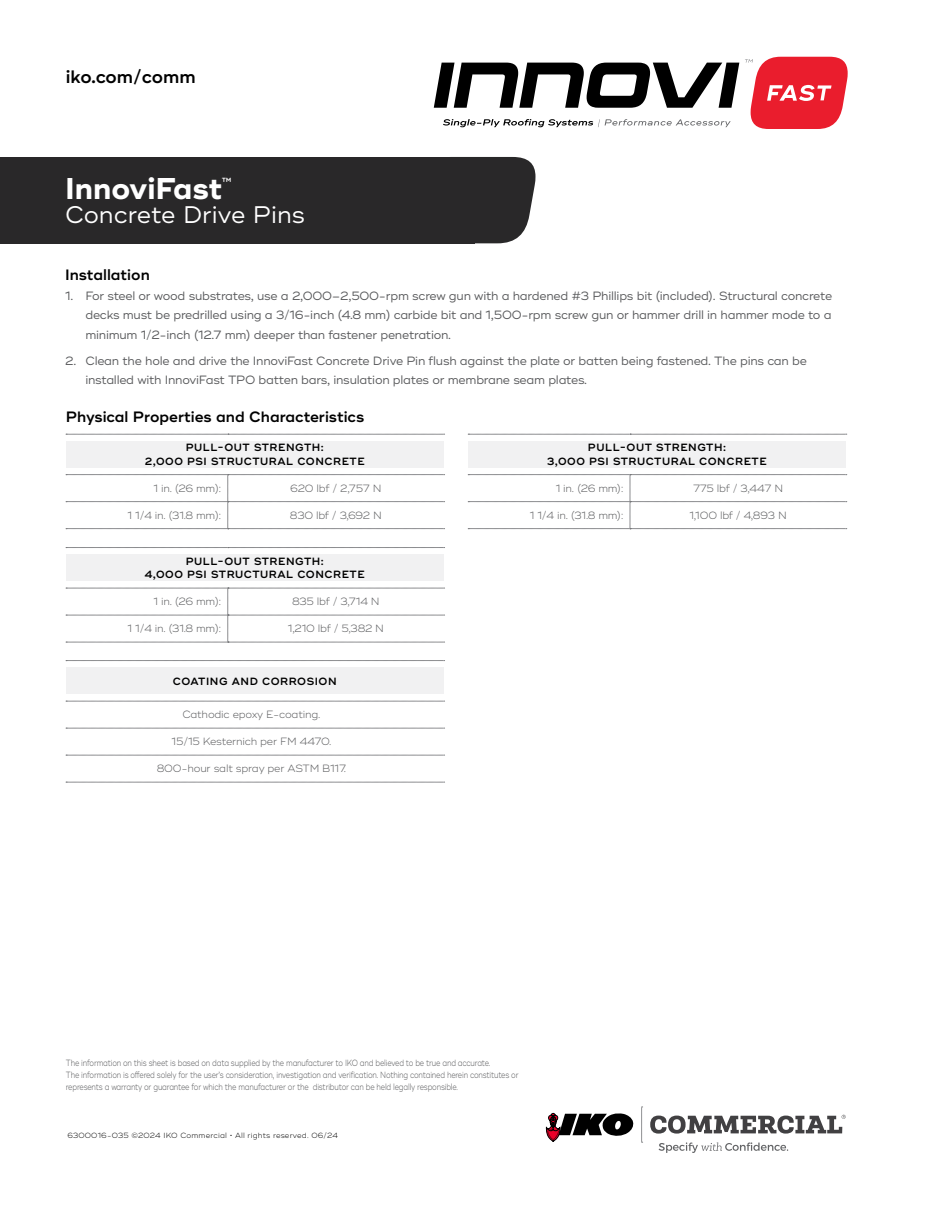
<style>
.page{position:relative;width:936px;height:1206px;background:#fff}
.page>*{position:absolute;margin:0;border:0;box-sizing:border-box;transform-origin:0 0}
.t1{font:700 30px "Ridley Grotesk";color:#fff}
.t2{font:24px "Ridley Grotesk";color:#fff}
.t3{font:600 18px "Ridley Grotesk";color:#000}
.Bulleted_Highlight{font:600 15px "Ridley Grotesk";color:#000}
.Sub-Heads{font:600 15px "Ridley Grotesk";color:#000}
.t4{font:12px/19.5px "Ridley Grotesk";letter-spacing:-.02em;color:#58595b;text-align:justify}
.body_condensed{font:300 10.5px "Ridley Grotesk";letter-spacing:-.02em;color:#58595b}
.t5{font:600 10.5px/13.5px "Ridley Grotesk";letter-spacing:.05em;color:#000;text-align:center}
.Disclaimers{font:300 9px/12px "Ridley Grotesk";letter-spacing:-.025em;color:#58595b;scale:.8 1}
.t6{font:300 7.5px "Ridley Grotesk";letter-spacing:.025em;color:#000}
</style>
<div class="page">
<svg style="left:474px;top:157px;width:62px;height:86px;background:#403f40"></svg>
<div style="left:0;top:157px;width:474px;height:86px;background:#292829"></div>
<svg style="left:545px;top:1112px;width:89px;height:30px"></svg>
<svg style="left:641px;top:1107px;width:2px;height:36px"></svg>
<svg style="left:659px;top:1142px;width:129px;height:11px"></svg>
<svg style="left:650px;top:1115px;width:196px;height:19px"></svg>
<svg style="left:434px;top:63px;width:305px;height:45px"></svg>
<svg style="left:443px;top:119px;width:288px;height:8px"></svg>
<svg style="left:745px;top:57px;width:103px;height:72px"></svg>
<svg style="left:66px;top:547px;width:379px;height:96px"></svg>
<svg style="left:66px;top:661px;width:378px;height:121px"></svg>
<div style="left:66px;top:667px;width:378px;height:27px;background:#f1f1f2"></div>
<svg style="left:66px;top:660px;width:379px;height:1px"></svg>
<svg style="left:66px;top:701px;width:379px;height:1px"></svg>
<svg style="left:66px;top:728px;width:379px;height:1px"></svg>
<svg style="left:66px;top:755px;width:379px;height:1px"></svg>
<svg style="left:66px;top:782px;width:379px;height:1px"></svg>
<svg style="left:66px;top:434px;width:379px;height:95px"></svg>
<svg style="left:468px;top:434px;width:379px;height:95px"></svg>
<h3 class="t3" style="left:66px;top:66px;width:131px">iko.com/comm</h3>
<p class="t1" style="left:65px;top:170px;width:168px">InnoviFast<sup>™</sup></p>
<p class="t2" style="left:65px;top:200px;width:241px">Concrete Drive Pins</p>
<p class="Sub-Heads" style="left:65px;top:266px;width:86px">Installation</p>
<p class="t4" style="left:85px;top:286px;width:748px;text-indent:-20px">1. For steel or wood substrates, use a 2,000–2,500-rpm screw gun with a hardened #3 Phillips bit (included). Structural concrete decks must be predrilled using a 3/16-inch (4.8 mm) carbide bit and 1,500-rpm screw gun or hammer drill in hammer mode to a minimum 1/2-inch (12.7 mm) deeper than fastener penetration.</p>
<p class="t4" style="left:85px;top:351px;width:723px;text-indent:-20px">2. Clean the hole and drive the InnoviFast Concrete Drive Pin flush against the plate or batten being fastened. The pins can be installed with InnoviFast TPO batten bars, insulation plates or membrane seam plates.</p>
<p class="Bulleted_Highlight" style="left:66px;top:408px;width:300px">Physical Properties and Characteristics</p>
<p class="t5" style="left:145px;top:441px;width:221px">PULL-OUT STRENGTH:<br>2,000 PSI STRUCTURAL CONCRETE</p>
<p class="body_condensed" style="left:154px;top:482px;width:69px">1 in. (26 mm):</p>
<p class="body_condensed" style="left:290px;top:482px;width:93px">620 lbf / 2,757 N</p>
<p class="body_condensed" style="left:128px;top:509px;width:95px">1 1/4 in. (31.8 mm):</p>
<p class="body_condensed" style="left:290px;top:509px;width:93px">830 lbf / 3,692 N</p>
<p class="t5" style="left:145px;top:555px;width:221px">PULL-OUT STRENGTH:<br>4,000 PSI STRUCTURAL CONCRETE</p>
<p class="body_condensed" style="left:154px;top:595px;width:69px">1 in. (26 mm):</p>
<p class="body_condensed" style="left:292px;top:595px;width:89px">835 lbf / 3,714 N</p>
<p class="body_condensed" style="left:128px;top:622px;width:95px">1 1/4 in. (31.8 mm):</p>
<p class="body_condensed" style="left:288px;top:622px;width:98px">1,210 lbf / 5,382 N</p>
<p class="t5" style="left:173px;top:674px;width:165px">COATING AND CORROSION</p>
<p class="body_condensed" style="left:182px;top:708px;width:140px">Cathodic epoxy E-coating.</p>
<p class="body_condensed" style="left:172px;top:735px;width:161px">15/15 Kesternich per FM 4470.</p>
<p class="body_condensed" style="left:157px;top:762px;width:191px">800-hour salt spray per ASTM B117.</p>
<p class="t5" style="left:547px;top:441px;width:221px">PULL-OUT STRENGTH:<br>3,000 PSI STRUCTURAL CONCRETE</p>
<p class="body_condensed" style="left:556px;top:482px;width:69px">1 in. (26 mm):</p>
<p class="body_condensed" style="left:693px;top:482px;width:92px">775 lbf / 3,447 N</p>
<p class="body_condensed" style="left:530px;top:509px;width:95px">1 1/4 in. (31.8 mm):</p>
<p class="body_condensed" style="left:689px;top:509px;width:99px">1,100 lbf / 4,893 N</p>
<p class="Disclaimers" style="left:66px;top:1057px;width:567px">The information on this sheet is based on data supplied by the manufacturer to IKO and believed to be true and accurate.<br>The information is offered solely for the user’s consideration, investigation and verification. Nothing contained herein constitutes or represents a warranty or guarantee for which the manufacturer or the distributor can be held legally responsible.</p>
<p class="t6" style="left:67px;top:1131px;width:272px">6300016-035 ©2024 IKO Commercial • All rights reserved. 06/24</p>
</div>
